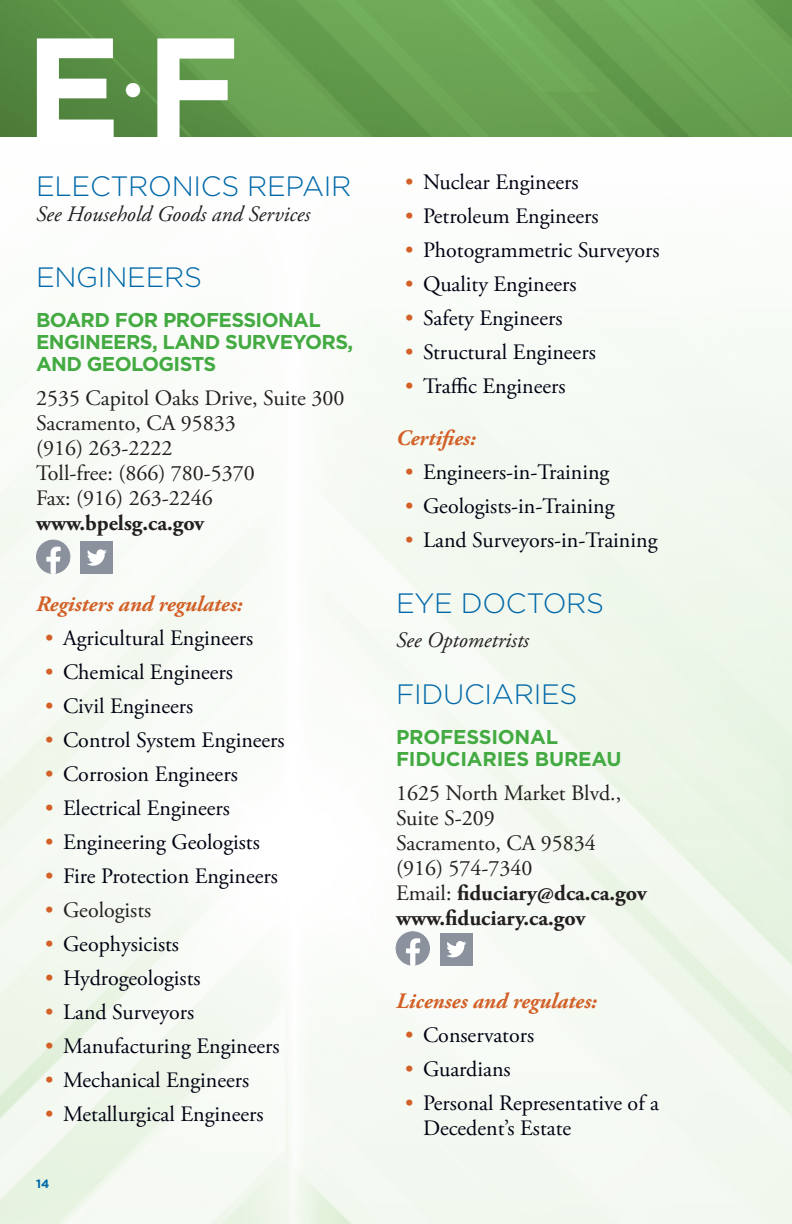
<style>
.page{position:relative;width:792px;height:1224px;background:#fff}
.page>*{position:absolute;margin:0;border:0;box-sizing:border-box;transform-origin:0 0}
.t1{font:700 144px "Gotham";color:#fff}
.t2{font:700 48px "Gotham";color:#fff}
._1H{font:300 28px "Gotham";letter-spacing:-.01em;color:#0068a9}
.t3{font:22px/25px "Adobe Garamond Pro";color:#000111}
.Body{font:22px/25px "Adobe Garamond Pro";color:#231f20}
.t4{font:italic 700 22px "Adobe Garamond Pro";color:#d26027}
.Body-2{font:700 22px "Adobe Garamond Pro";color:#231f20}
._1H-2{font:italic 22px "Adobe Garamond Pro";color:#231f20}
.Body-3{font:italic 22px "Adobe Garamond Pro";color:#231f20}
.t5{font:700 20px/22px "Gotham";letter-spacing:-.03em;color:#44aa42}
.t6{font:700 20px/22px "Gotham";letter-spacing:-.01em;color:#44aa42}
.t7{font:700 12px "Gotham";color:#0068a9}
.s1{font-size:144px}
.s2{color:#d26027}
.s3{font-weight:700}
</style>
<div class="page">
<img style="left:0;top:0;width:792px;height:1224px">
<svg style="left:36px;top:540px;width:34px;height:34px"></svg>
<div style="left:81px;top:541px;width:32px;height:33px;background:#8b919d"></div>
<svg style="left:87px;top:549px;width:20px;height:17px"></svg>
<svg style="left:396px;top:932px;width:34px;height:33px"></svg>
<div style="left:440px;top:933px;width:32px;height:32px;background:#8b919d"></div>
<svg style="left:446px;top:941px;width:20px;height:16px"></svg>
<p class="t1" style="left:25px;top:5px;width:98px">E</p>
<p class="t2" style="left:121px;top:63px;width:120px">•<span class="s1">F</span></p>
<p class="_1H" style="left:36px;top:171px;width:317px">ELECTRONICS REPAIR</p>
<p class="_1H-2" style="left:36px;top:201px;width:276px">See Household Goods and Services</p>
<p class="_1H" style="left:36px;top:262px;width:168px">ENGINEERS</p>
<h2 class="t5" style="left:36px;top:309px;width:319px">BOARD FOR PROFESSIONAL<br>ENGINEERS, LAND SURVEYORS,<br>AND GEOLOGISTS</h2>
<p class="Body" style="left:36px;top:387px;width:310px">2535 Capitol Oaks Drive, Suite 300<br>Sacramento, CA 95833<br>(916) 263-2222<br>Toll-free: (866) 780-5370<br>Fax: (916) 263-2246</p>
<p class="Body-2" style="left:36px;top:510px;width:170px">www.bpelsg.ca.gov</p>
<h3 class="t4" style="left:36px;top:592px;width:208px">Registers and regulates:</h3>
<p class="t3" style="left:45px;top:627px;width:210px"><span class="s2">•</span> Agricultural Engineers</p>
<p class="t3" style="left:45px;top:661px;width:190px"><span class="s2">•</span> Chemical Engineers</p>
<p class="t3" style="left:45px;top:695px;width:150px"><span class="s2">•</span> Civil Engineers</p>
<p class="t3" style="left:45px;top:729px;width:241px"><span class="s2">•</span> Control System Engineers</p>
<p class="t3" style="left:45px;top:763px;width:194px"><span class="s2">•</span> Corrosion Engineers</p>
<p class="t3" style="left:45px;top:797px;width:186px"><span class="s2">•</span> Electrical Engineers</p>
<p class="t3" style="left:45px;top:831px;width:216px"><span class="s2">•</span> Engineering Geologists</p>
<p class="t3" style="left:45px;top:865px;width:234px"><span class="s2">•</span> Fire Protection Engineers</p>
<p class="Body" style="left:45px;top:899px;width:108px"><span class="s2">•</span> Geologists</p>
<p class="t3" style="left:45px;top:933px;width:136px"><span class="s2">•</span> Geophysicists</p>
<p class="t3" style="left:45px;top:967px;width:157px"><span class="s2">•</span> Hydrogeologists</p>
<p class="t3" style="left:45px;top:1001px;width:151px"><span class="s2">•</span> Land Surveyors</p>
<p class="t3" style="left:45px;top:1035px;width:236px"><span class="s2">•</span> Manufacturing Engineers</p>
<p class="t3" style="left:45px;top:1069px;width:206px"><span class="s2">•</span> Mechanical Engineers</p>
<p class="t3" style="left:45px;top:1103px;width:220px"><span class="s2">•</span> Metallurgical Engineers</p>
<p class="t7" style="left:36px;top:1177px;width:15px">14</p>
<p class="t3" style="left:405px;top:170px;width:175px"><span class="s2">•</span> Nuclear Engineers</p>
<p class="t3" style="left:405px;top:204px;width:195px"><span class="s2">•</span> Petroleum Engineers</p>
<p class="t3" style="left:405px;top:238px;width:256px"><span class="s2">•</span> Photogrammetric Surveyors</p>
<p class="t3" style="left:405px;top:272px;width:173px"><span class="s2">•</span> Quality Engineers</p>
<p class="t3" style="left:405px;top:306px;width:159px"><span class="s2">•</span> Safety Engineers</p>
<p class="t3" style="left:405px;top:340px;width:192px"><span class="s2">•</span> Structural Engineers</p>
<p class="t3" style="left:405px;top:374px;width:162px"><span class="s2">•</span> Traffic Engineers</p>
<h3 class="t4" style="left:396px;top:425px;width:81px">Certifies:</h3>
<p class="t3" style="left:405px;top:460px;width:206px"><span class="s2">•</span> Engineers-in-Training</p>
<p class="t3" style="left:405px;top:494px;width:211px"><span class="s2">•</span> Geologists-in-Training</p>
<p class="t3" style="left:405px;top:528px;width:254px"><span class="s2">•</span> Land Surveyors-in-Training</p>
<p class="_1H" style="left:396px;top:588px;width:210px">EYE DOCTORS</p>
<p class="Body-3" style="left:396px;top:627px;width:135px">See Optometrists</p>
<p class="_1H" style="left:396px;top:679px;width:183px">FIDUCIARIES</p>
<h2 class="t6" style="left:396px;top:725px;width:227px">PROFESSIONAL<br>FIDUCIARIES BUREAU</h2>
<p class="Body" style="left:396px;top:781px;width:252px">1625 North Market Blvd.,<br>Suite S-209<br>Sacramento, CA 95834 (916) 574-7340<br>Email: <span class="s3">fiduciary@dca.ca.gov</span></p>
<p class="Body-2" style="left:396px;top:905px;width:191px">www.fiduciary.ca.gov</p>
<h3 class="t4" style="left:396px;top:988px;width:202px">Licenses and regulates:</h3>
<p class="t3" style="left:405px;top:1023px;width:131px"><span class="s2">•</span> Conservators</p>
<p class="t3" style="left:405px;top:1057px;width:107px"><span class="s2">•</span> Guardians</p>
<p class="t3" style="left:423px;top:1091px;width:238px;text-indent:-18px"><span class="s2">•</span> Personal Representative of a<br>Decedent’s Estate</p>
</div>
